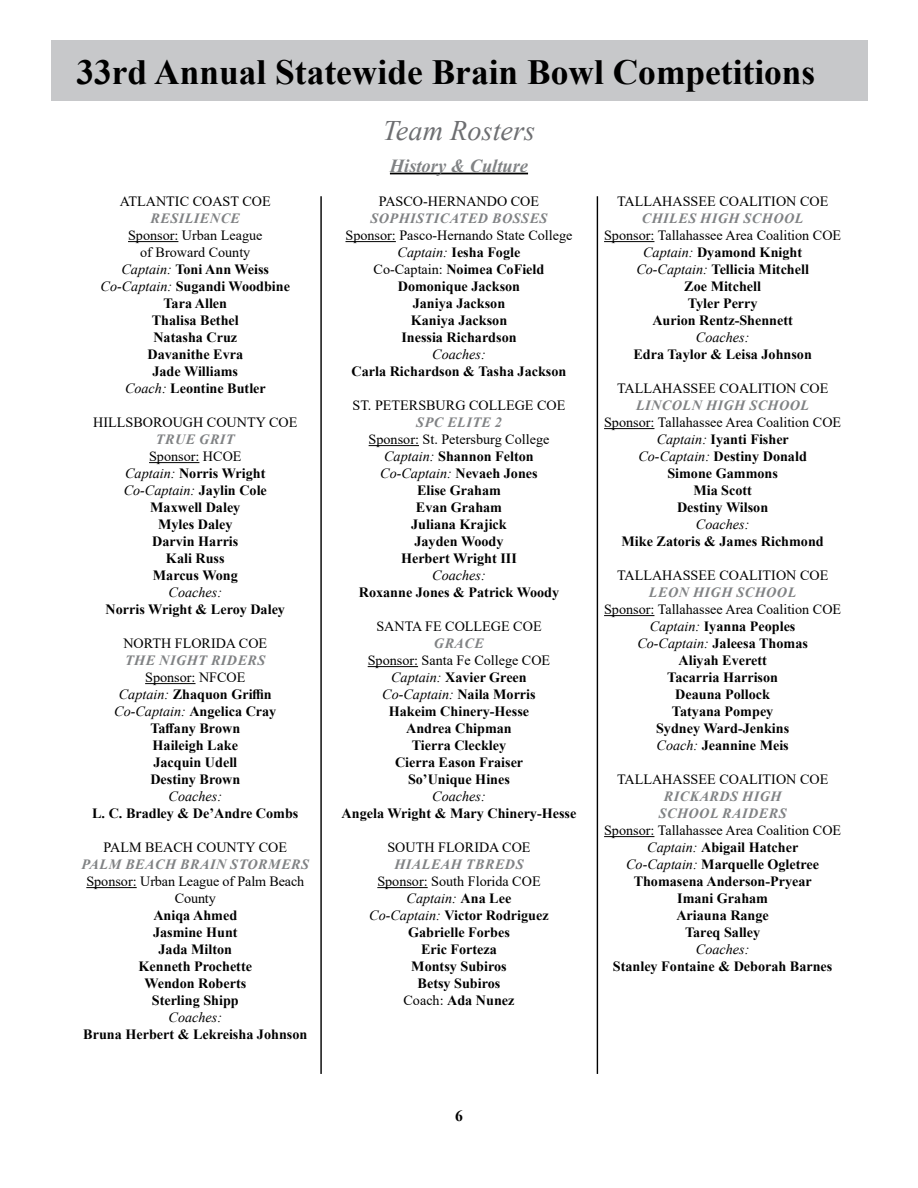
<style>
.page{position:relative;width:918px;height:1188px;background:#fff}
.page>*{position:absolute;margin:0;border:0;box-sizing:border-box;transform-origin:0 0}
.t1{font:700 35.4px "Times New Roman";color:#000}
.t2{font:italic 28.35px "Times New Roman";color:#6d6e71}
.t3{font:italic 700 18.45px "Times New Roman";color:#808284}
.t4{font:700 15.6px "Times New Roman";color:#000}
.t5{font:700 14.1px/17px "Times New Roman";color:#000;text-align:center}
.t6{font:14.1px/17px "Times New Roman";color:#000;text-align:center}
.t7{font:italic 700 14.1px/17px "Times New Roman";letter-spacing:.035em;color:#808284;text-align:center}
.t8{font:italic 14.1px "Times New Roman";color:#000}
.s1{font-weight:400}
.s2{font-weight:400;font-style:italic}
</style>
<div class="page">
<div style="left:51px;top:40px;width:816px;height:97px;background:#c7c8ca"></div>
<div style="left:44px;top:102px;width:832px;height:55px;background:#fff"></div>
<div style="left:43px;top:101px;width:834px;height:57px;border:1px solid #fff"></div>
<hr style="left:128px;top:241px;width:50px;height:1px;background:#000">
<hr style="left:149px;top:462px;width:50px;height:1px;background:#000">
<hr style="left:145px;top:683px;width:51px;height:1px;background:#000">
<hr style="left:86px;top:887px;width:51px;height:1px;background:#000">
<hr style="left:345px;top:241px;width:51px;height:1px;background:#000">
<hr style="left:369px;top:445px;width:50px;height:1px;background:#000">
<hr style="left:368px;top:666px;width:50px;height:1px;background:#000">
<hr style="left:377px;top:887px;width:51px;height:1px;background:#000">
<hr style="left:604px;top:241px;width:50px;height:1px;background:#000">
<hr style="left:604px;top:428px;width:50px;height:1px;background:#000">
<hr style="left:604px;top:615px;width:50px;height:1px;background:#000">
<hr style="left:604px;top:836px;width:50px;height:1px;background:#000">
<hr style="left:390px;top:173px;width:138px;height:1px;background:#000">
<hr style="left:320px;top:196px;width:2px;height:878px;background:#000">
<hr style="left:597px;top:196px;width:1px;height:878px;background:#000">
<h1 class="t1" style="left:76px;top:60px;width:740px">33rd Annual Statewide Brain Bowl Competitions</h1>
<h2 class="t2" style="left:383px;top:120px;width:154px">Team Rosters</h2>
<p class="t6" style="left:120px;top:194px;width:152px">ATLANTIC COAST COE</p>
<p class="t7" style="left:151px;top:211px;width:91px">RESILIENCE</p>
<p class="t5" style="left:101px;top:228px;width:191px"><span class="s1">Sponsor: Urban League<br>of Broward County<br></span><span class="s2">Captain:</span> Toni Ann Weiss<br><span class="s2">Co-Captain:</span> Sugandi Woodbine<br>Tara Allen<br>Thalisa Bethel<br>Natasha Cruz<br>Davanithe Evra<br>Jade Williams<br><span class="s2">Coach:</span> Leontine Butler</p>
<p class="t6" style="left:93px;top:415px;width:206px">HILLSBOROUGH COUNTY COE</p>
<p class="t7" style="left:156px;top:432px;width:80px">TRUE GRIT</p>
<p class="t5" style="left:124px;top:449px;width:145px"><span class="s1">Sponsor: HCOE<br></span><span class="s2">Captain:</span> Norris Wright<br><span class="s2">Co-Captain:</span> Jaylin Cole<br>Maxwell Daley<br>Myles Daley<br>Darvin Harris<br>Kali Russ<br>Marcus Wong</p>
<p class="t8" style="left:169px;top:587px;width:55px">Coaches:</p>
<p class="t5" style="left:106px;top:602px;width:181px">Norris Wright &amp; Leroy Daley</p>
<p class="t6" style="left:123px;top:636px;width:145px">NORTH FLORIDA COE</p>
<p class="t7" style="left:125px;top:653px;width:142px">THE NIGHT RIDERS</p>
<p class="t5" style="left:114px;top:670px;width:164px"><span class="s1">Sponsor: NFCOE<br></span><span class="s2">Captain:</span> Zhaquon Griffin<br><span class="s2">Co-Captain:</span> Angelica Cray<br>Taffany Brown<br>Haileigh Lake<br>Jacquin Udell<br>Destiny Brown</p>
<p class="t8" style="left:169px;top:791px;width:55px">Coaches:</p>
<p class="t5" style="left:92px;top:806px;width:208px">L. C. Bradley &amp; De’Andre Combs</p>
<p class="t6" style="left:104px;top:840px;width:185px">PALM BEACH COUNTY COE</p>
<p class="t7" style="left:82px;top:857px;width:229px">PALM BEACH BRAIN STORMERS</p>
<p class="t6" style="left:86px;top:874px;width:219px">Sponsor: Urban League of Palm Beach<br>County</p>
<p class="t5" style="left:139px;top:908px;width:115px">Aniqa Ahmed<br>Jasmine Hunt<br>Jada Milton<br>Kenneth Prochette<br>Wendon Roberts<br>Sterling Shipp</p>
<p class="t8" style="left:169px;top:1012px;width:55px">Coaches:</p>
<p class="t5" style="left:83px;top:1027px;width:226px">Bruna Herbert &amp; Lekreisha Johnson</p>
<h3 class="t3" style="left:390px;top:159px;width:140px">History &amp; Culture</h3>
<p class="t6" style="left:379px;top:194px;width:162px">PASCO-HERNANDO COE</p>
<p class="t7" style="left:370px;top:211px;width:179px">SOPHISTICATED BOSSES</p>
<p class="t5" style="left:345px;top:228px;width:229px"><span class="s1">Sponsor: Pasco-Hernando State College<br></span><span class="s2">Captain:</span> Iesha Fogle<br><span class="s1">Co-Captain:</span> Noimea CoField<br>Domonique Jackson<br>Janiya Jackson<br>Kaniya Jackson<br>Inessia Richardson</p>
<p class="t8" style="left:432px;top:349px;width:55px">Coaches:</p>
<p class="t5" style="left:352px;top:364px;width:216px">Carla Richardson &amp; Tasha Jackson</p>
<p class="t6" style="left:352px;top:398px;width:215px">ST. PETERSBURG COLLEGE COE</p>
<p class="t7" style="left:416px;top:415px;width:87px">SPC ELITE 2</p>
<p class="t5" style="left:369px;top:432px;width:182px"><span class="s1">Sponsor: St. Petersburg College<br></span><span class="s2">Captain:</span> Shannon Felton<br><span class="s2">Co-Captain:</span> Nevaeh Jones<br>Elise Graham<br>Evan Graham<br>Juliana Krajick<br>Jayden Woody<br>Herbert Wright III</p>
<p class="t8" style="left:432px;top:570px;width:55px">Coaches:</p>
<p class="t5" style="left:359px;top:585px;width:202px">Roxanne Jones &amp; Patrick Woody</p>
<p class="t6" style="left:376px;top:619px;width:167px">SANTA FE COLLEGE COE</p>
<p class="t7" style="left:434px;top:636px;width:52px">GRACE</p>
<p class="t5" style="left:368px;top:653px;width:184px"><span class="s1">Sponsor: Santa Fe College COE<br></span><span class="s2">Captain:</span> Xavier Green<br><span class="s2">Co-Captain:</span> Naila Morris<br>Hakeim Chinery-Hesse<br>Andrea Chipman<br>Tierra Cleckley<br>Cierra Eason Fraiser<br>So’Unique Hines</p>
<p class="t8" style="left:432px;top:791px;width:55px">Coaches:</p>
<p class="t5" style="left:342px;top:806px;width:236px">Angela Wright &amp; Mary Chinery-Hesse</p>
<p class="t6" style="left:387px;top:840px;width:145px">SOUTH FLORIDA COE</p>
<p class="t7" style="left:394px;top:857px;width:131px">HIALEAH TBREDS</p>
<p class="t5" style="left:369px;top:874px;width:181px"><span class="s1">Sponsor: South Florida COE<br></span><span class="s2">Captain:</span> Ana Lee<br><span class="s2">Co-Captain:</span> Victor Rodriguez<br>Gabrielle Forbes<br>Eric Forteza<br>Montsy Subiros<br>Betsy Subiros<br><span class="s1">Coach:</span> Ada Nunez</p>
<p class="t6" style="left:617px;top:194px;width:213px">TALLAHASSEE COALITION COE</p>
<p class="t7" style="left:642px;top:211px;width:163px">CHILES HIGH SCHOOL</p>
<p class="t5" style="left:604px;top:228px;width:239px"><span class="s1">Sponsor: Tallahassee Area Coalition COE<br></span><span class="s2">Captain:</span> Dyamond Knight<br><span class="s2">Co-Captain:</span> Tellicia Mitchell<br>Zoe Mitchell<br>Tyler Perry<br>Aurion Rentz-Shennett</p>
<p class="t8" style="left:696px;top:332px;width:55px">Coaches:</p>
<p class="t5" style="left:633px;top:347px;width:180px">Edra Taylor &amp; Leisa Johnson</p>
<p class="t6" style="left:617px;top:381px;width:213px">TALLAHASSEE COALITION COE</p>
<p class="t7" style="left:636px;top:398px;width:175px">LINCOLN HIGH SCHOOL</p>
<p class="t5" style="left:604px;top:415px;width:239px"><span class="s1">Sponsor: Tallahassee Area Coalition COE<br></span><span class="s2">Captain:</span> Iyanti Fisher<br><span class="s2">Co-Captain:</span> Destiny Donald<br>Simone Gammons<br>Mia Scott<br>Destiny Wilson</p>
<p class="t8" style="left:696px;top:519px;width:55px">Coaches:</p>
<p class="t5" style="left:622px;top:534px;width:204px">Mike Zatoris &amp; James Richmond</p>
<p class="t6" style="left:617px;top:568px;width:213px">TALLAHASSEE COALITION COE</p>
<p class="t7" style="left:649px;top:585px;width:149px">LEON HIGH SCHOOL</p>
<p class="t5" style="left:604px;top:602px;width:239px"><span class="s1">Sponsor: Tallahassee Area Coalition COE<br></span><span class="s2">Captain:</span> Iyanna Peoples<br><span class="s2">Co-Captain:</span> Jaleesa Thomas<br>Aliyah Everett<br>Tacarria Harrison<br>Deauna Pollock<br>Tatyana Pompey<br>Sydney Ward-Jenkins<br><span class="s2">Coach:</span> Jeannine Meis</p>
<p class="t6" style="left:617px;top:772px;width:213px">TALLAHASSEE COALITION COE</p>
<p class="t7" style="left:659px;top:789px;width:129px">RICKARDS HIGH<br>SCHOOL RAIDERS</p>
<p class="t5" style="left:604px;top:823px;width:239px"><span class="s1">Sponsor: Tallahassee Area Coalition COE<br></span><span class="s2">Captain:</span> Abigail Hatcher<br><span class="s2">Co-Captain:</span> Marquelle Ogletree<br>Thomasena Anderson-Pryear<br>Imani Graham<br>Ariauna Range<br>Tareq Salley</p>
<p class="t8" style="left:696px;top:944px;width:55px">Coaches:</p>
<p class="t5" style="left:613px;top:959px;width:221px">Stanley Fontaine &amp; Deborah Barnes</p>
<p class="t4" style="left:455px;top:1111px;width:9px">6</p>
</div>
